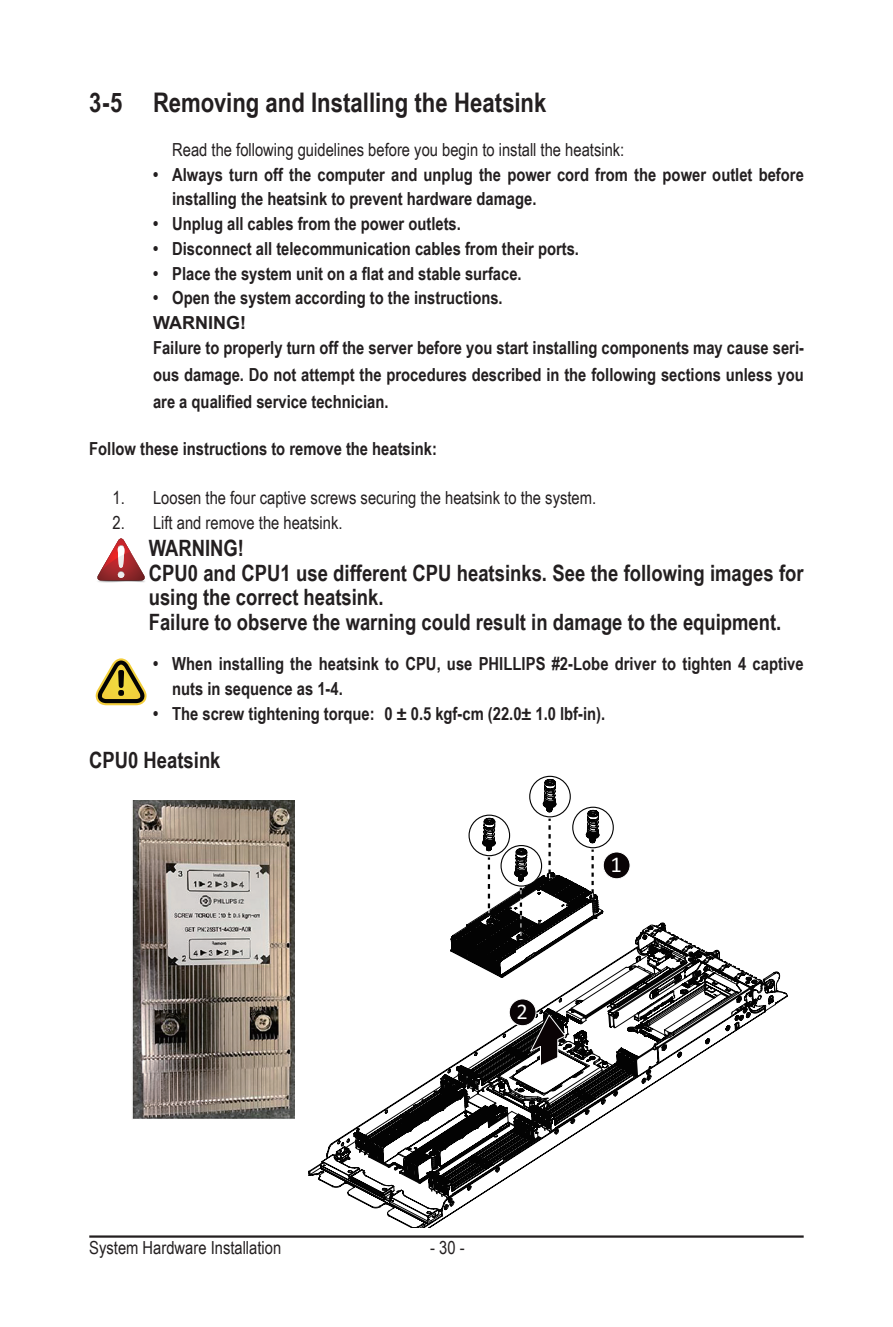
<style>
.page{position:relative;width:893px;height:1327px;background:#fff}
.page>*{position:absolute;margin:0;border:0;box-sizing:border-box;transform-origin:0 0}
.t1{font:700 27px "Arial Narrow";color:#231f20}
.t2{font:700 22.5px/24.8px "Arial Narrow";color:#231f20}
.t3{font:22.5px "Calibri";color:#fff}
.t4{font:700 18px/24.8px "Arial Narrow";color:#231f20}
.t5{font:18px "Arial Narrow";color:#231f20}
.t6{font:700 18px "Arial";color:#231f20}
</style>
<div class="page">
<hr style="left:89px;top:1235px;width:715px;height:2px;background:#231f20">
<svg style="left:96px;top:658px;width:51px;height:47px"></svg>
<svg style="left:97px;top:538px;width:48px;height:45px"></svg>
<img style="left:132px;top:800px;width:162px;height:319px">
<div style="left:529px;top:776px;width:42px;height:41px;border:1px solid #030303;border-radius:50%"></div>
<svg style="left:309px;top:779px;width:478px;height:448px"></svg>
<div style="left:603px;top:851px;width:27px;height:28px;background:#090305;border:1px solid #fff;border-radius:50%"></div>
<div style="left:509px;top:998px;width:27px;height:28px;background:#090305;border:1px solid #fff;border-radius:50%"></div>
<h1 class="t1" style="left:89px;top:83px;width:459px">3-5 Removing and Installing the Heatsink</h1>
<p class="t5" style="left:172px;top:136px;width:454px">Read the following guidelines before you begin to install the heatsink:</p>
<p class="t4" style="left:172px;top:161px;width:633px;text-indent:-19px">• Always turn off the computer and unplug the power cord from the power outlet before installing the heatsink to prevent hardware damage.</p>
<p class="t4" style="left:153px;top:210px;width:309px">• Unplug all cables from the power outlets.</p>
<p class="t4" style="left:153px;top:235px;width:427px">• Disconnect all telecommunication cables from their ports.</p>
<p class="t4" style="left:153px;top:260px;width:370px">• Place the system unit on a flat and stable surface.</p>
<p class="t4" style="left:153px;top:285px;width:351px">• Open the system according to the instructions.</p>
<p class="t6" style="left:153px;top:310px;width:94px">WARNING!</p>
<p class="t4" style="left:153px;top:333px;width:652px;line-height:27px;text-align:justify">Failure to properly turn off the server before you start installing components may cause seri&shy;ous damage. Do not attempt the procedures described in the following sections unless you are a qualified service technician.</p>
<p class="t4" style="left:89px;top:435px;width:349px">Follow these instructions to remove the heatsink:</p>
<p class="t5" style="left:113px;top:485px;width:485px">1. Loosen the four captive screws securing the heatsink to the system.</p>
<p class="t5" style="left:113px;top:509px;width:232px">2. Lift and remove the heatsink.</p>
<p class="t2" style="left:149px;top:534px;width:656px">WARNING!<br>CPU0 and CPU1 use different CPU heatsinks. See the following images for using the correct heatsink.<br>Failure to observe the warning could result in damage to the equipment.</p>
<p class="t4" style="left:172px;top:650px;width:633px;text-indent:-19px">• When installing the heatsink to CPU, use PHILLIPS #2-Lobe driver to tighten 4 captive nuts in sequence as 1-4.</p>
<p class="t4" style="left:153px;top:700px;width:454px">• The screw tightening torque: 0 ± 0.5 kgf-cm (22.0± 1.0 lbf-in).</p>
<p class="t2" style="left:89px;top:747px;width:133px">CPU0 Heatsink</p>
<p class="t3" style="left:517px;top:997px;width:13px">2</p>
<p class="t3" style="left:611px;top:850px;width:13px">1</p>
<p class="t5" style="left:89px;top:1234px;width:193px">System Hardware Installation</p>
<p class="t5" style="left:430px;top:1234px;width:36px">- 30 -</p>
</div>
